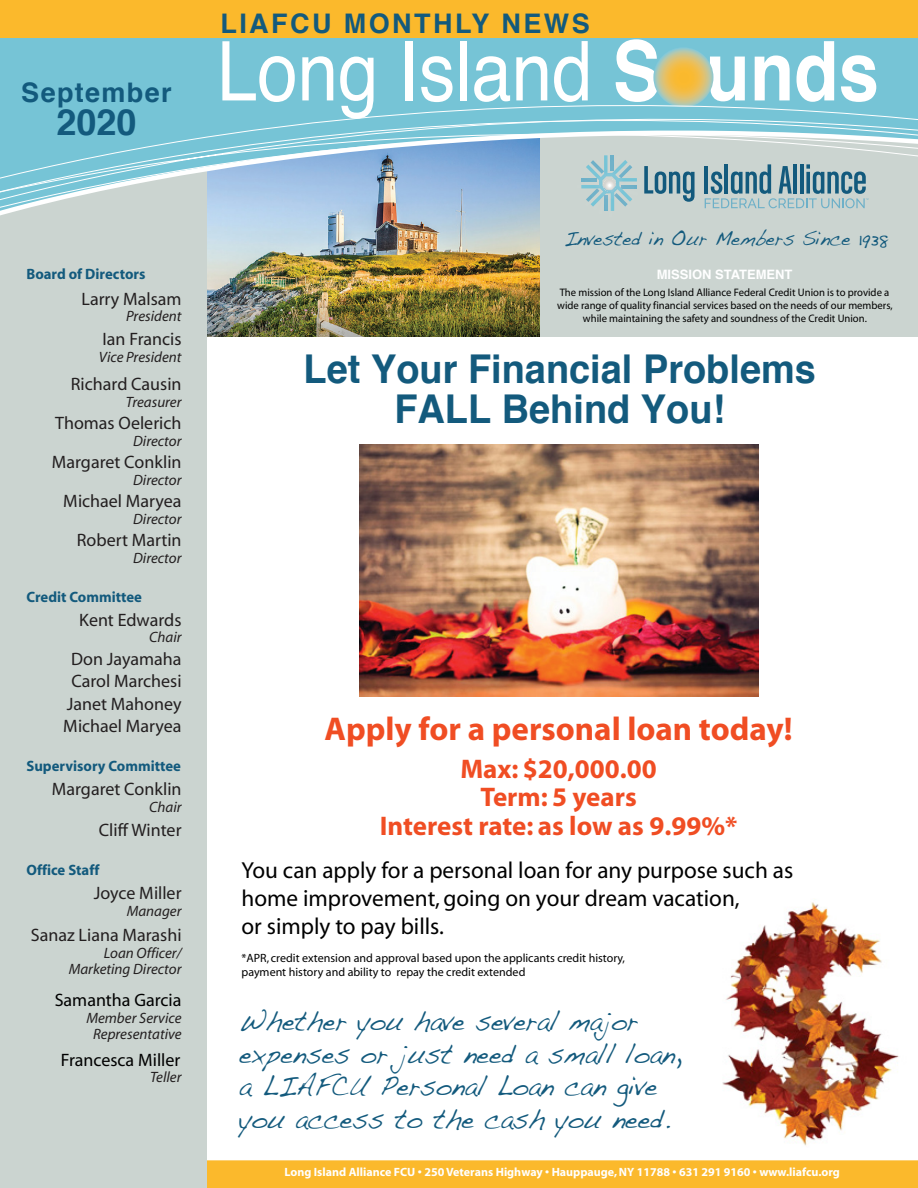
<style>
.page{position:relative;width:918px;height:1188px;background:#fff}
.page>*{position:absolute;margin:0;border:0;box-sizing:border-box;transform-origin:0 0}
.t1{font:82.5px "Helvetica";color:#fff;scale:.88 1}
.t2{font:700 39.75px/39.9px "Helvetica";color:#135a7d;text-align:center;scale:.96 1}
.t3{font:700 36px "Helvetica";color:#135a7d}
.t4{font:700 33px "Myriad";color:#f04d23}
.t5{font:28.35px/32.4px "Handwriting Dakota";color:#135a7d;scale:.9 1}
.t6{font:700 27px/28.5px "Myriad";color:#f04d23;text-align:center}
.t7{font:700 27px "Helvetica";letter-spacing:.09em;color:#135a7d}
.t8{font:700 27px "Helvetica";letter-spacing:.05em;color:#135a7d}
.t9{font:23.25px/27.9px "Myriad";color:#000}
.t10{font:20.55px "Handwriting Dakota";color:#135a7d;scale:.9 1}
.t11{font:18px/22.5px "Myriad";color:#231f20;text-align:center}
.t12{font:18px "Myriad";color:#000}
.t13{font:italic 15px/16.5px "Myriad";color:#231f20;text-align:right}
.t14{font:700 15px "Myriad";color:#135a7d}
.t15{font:700 12.9px "Helvetica";color:#fff}
.t16{font:12px/13.5px "Myriad";color:#000}
.t17{font:700 12px "Myriad";color:#fff}
.t18{font:10.8px/12.9px "Myriad";color:#000;text-align:center}
.s1{font-weight:700}
</style>
<div class="page">
<img style="left:207px;top:231px;width:333px;height:106px">
<div style="left:207px;top:1160px;width:711px;height:28px;background:#fbb92c"></div>
<div style="left:540px;top:41px;width:378px;height:313px;background:#cbd4d0"></div>
<div style="left:0;top:338px;width:918px;height:21px;background:#fff"></div>
<div style="left:0;top:0;width:207px;height:1188px;background:#cbd4d0"></div>
<div style="left:0;top:38px;width:918px;height:36px;background:#76c4d6"></div>
<div style="left:0;top:0;width:918px;height:38px;background:#fbb92c"></div>
<svg style="left:653px;top:47px;width:60px;height:60px"></svg>
<svg style="left:0;top:74px;width:918px;height:157px;background:#81c6d3"></svg>
<svg style="left:0;top:130px;width:918px;height:97px"></svg>
<img style="left:722px;top:902px;width:177px;height:244px">
<img style="left:359px;top:445px;width:399px;height:252px">
<h3 class="t8" style="left:21px;top:70px;width:152px">September</h3>
<h3 class="t3" style="left:56px;top:93px;width:82px">2020</h3>
<p class="t14" style="left:26px;top:266px;width:121px">Board of Directors</p>
<p class="t11" style="left:82px;top:288px;width:102px">Larry Malsam</p>
<p class="t13" style="left:126px;top:309px;width:57px">President</p>
<p class="t11" style="left:103px;top:329px;width:80px">Ian Francis</p>
<p class="t13" style="left:99px;top:349px;width:84px">Vice President</p>
<p class="t11" style="left:71px;top:374px;width:112px">Richard Causin</p>
<p class="t13" style="left:126px;top:394px;width:57px">Treasurer</p>
<p class="t11" style="left:55px;top:413px;width:128px">Thomas Oelerich</p>
<p class="t13" style="left:133px;top:433px;width:50px">Director</p>
<p class="t11" style="left:52px;top:452px;width:131px">Margaret Conklin</p>
<p class="t13" style="left:133px;top:472px;width:50px">Director</p>
<p class="t11" style="left:63px;top:491px;width:120px">Michael Maryea</p>
<p class="t13" style="left:133px;top:511px;width:50px">Director</p>
<p class="t11" style="left:77px;top:530px;width:106px">Robert Martin</p>
<p class="t13" style="left:133px;top:550px;width:50px">Director</p>
<p class="t14" style="left:26px;top:589px;width:117px">Credit Committee</p>
<p class="t11" style="left:79px;top:609px;width:104px">Kent Edwards</p>
<p class="t13" style="left:149px;top:630px;width:34px">Chair</p>
<p class="t11" style="left:63px;top:648px;width:120px">Don Jayamaha<br>Carol Marchesi<br>Janet Mahoney<br>Michael Maryea</p>
<p class="t14" style="left:26px;top:758px;width:156px">Supervisory Committee</p>
<p class="t11" style="left:52px;top:779px;width:131px">Margaret Conklin</p>
<p class="t13" style="left:149px;top:799px;width:34px">Chair</p>
<p class="t11" style="left:99px;top:820px;width:84px">Cliff Winter</p>
<p class="t14" style="left:26px;top:863px;width:75px">Office Staff</p>
<p class="t11" style="left:94px;top:883px;width:89px">Joyce Miller</p>
<p class="t13" style="left:127px;top:903px;width:56px">Manager</p>
<p class="t11" style="left:31px;top:925px;width:152px">Sanaz Liana Marashi</p>
<p class="t13" style="left:69px;top:945px;width:114px">Loan Officer/<br>Marketing Director</p>
<p class="t12" style="left:55px;top:991px;width:128px">Samantha Garcia</p>
<p class="t13" style="left:86px;top:1010px;width:97px;text-align:center">Member Service<br>Representative</p>
<p class="t12" style="left:61px;top:1051px;width:121px">Francesca Miller</p>
<p class="t13" style="left:150px;top:1069px;width:33px">Teller</p>
<h3 class="t7" style="left:220px;top:2px;width:371px">LIAFCU MONTHLY NEWS</h3>
<h1 class="t1" style="left:217px;top:8px;width:754px">Long Island <span class="s1">Sounds</span></h1>
<p class="t10" style="left:564px;top:226px;width:362px">Invested in Our Members Since 1938</p>
<p class="t15" style="left:657px;top:264px;width:137px">MISSION STATEMENT</p>
<p class="t18" style="left:557px;top:287px;width:337px">The mission of the Long Island Alliance Federal Credit Union is to provide a wide range of quality financial services based on the needs of our members, while maintaining the safety and soundness of the Credit Union.</p>
<h2 class="t2" style="left:304px;top:350px;width:535px">Let Your Financial Problems<br>FALL Behind You!</h2>
<h3 class="t4" style="left:325px;top:712px;width:470px">Apply for a personal loan today!</h3>
<h3 class="t6" style="left:380px;top:755px;width:359px">Max: $20,000.00<br>Term: 5 years<br>Interest rate: as low as 9.99%*</h3>
<p class="t9" style="left:242px;top:857px;width:553px">You can apply for a personal loan for any purpose such as home improvement, going on your dream vacation,<br>or simply to pay bills.</p>
<p class="t16" style="left:242px;top:952px;width:385px">*APR, credit extension and approval based upon the applicants credit history, payment history and ability to repay the credit extended</p>
<h3 class="t5" style="left:239px;top:1004px;width:493px">Whether you have several major expenses or just need a small loan, a LIAFCU Personal Loan can give you access to the cash you need.</h3>
<p class="t17" style="left:284px;top:1166px;width:557px">Long Island Alliance FCU • 250 Veterans Highway • Hauppauge, NY 11788 • 631 291 9160 • www.liafcu.org</p>
</div>
